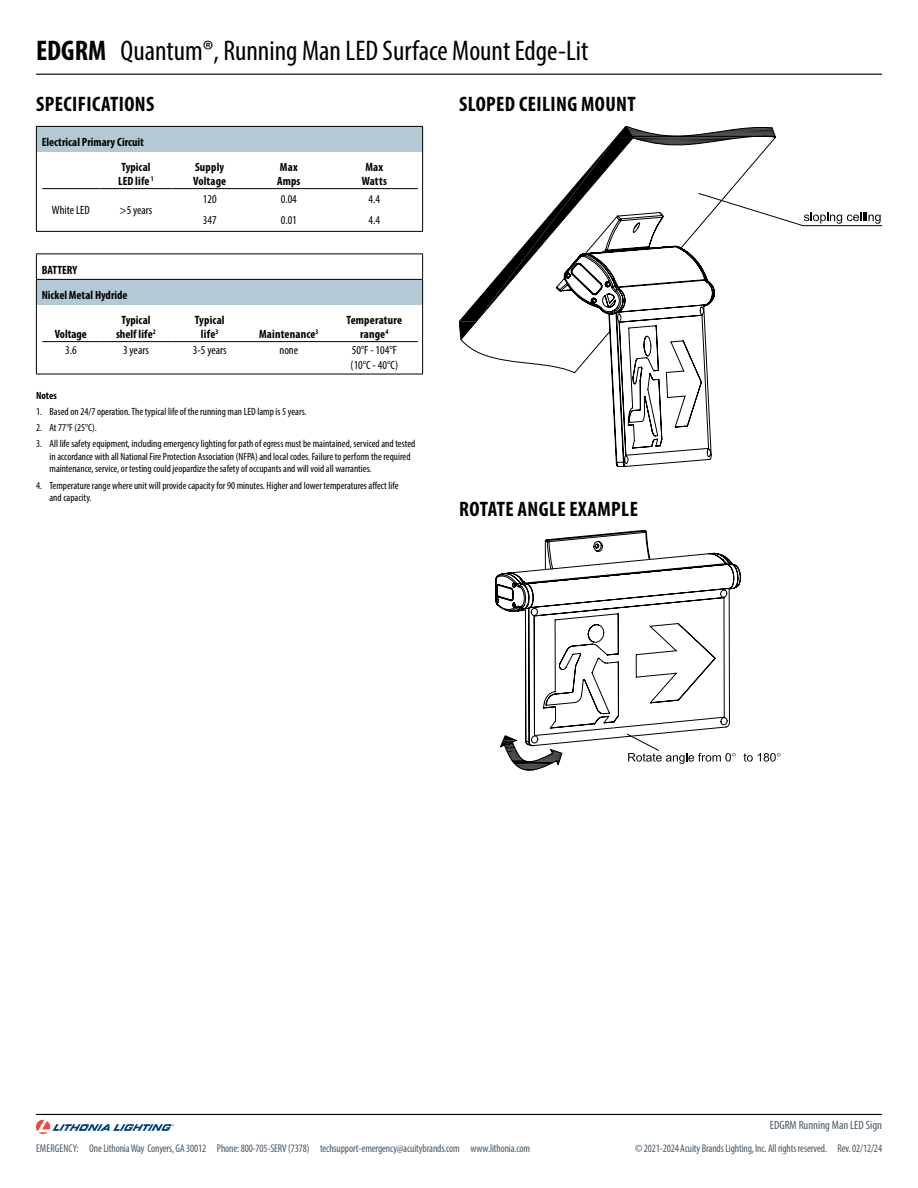
<style>
.page{position:relative;width:918px;height:1188px;background:#fff}
.page>*{position:absolute;margin:0;border:0;box-sizing:border-box;transform-origin:0 0}
.t1{font:condensed 28.5px "Myriad Pro";color:#000}
.t2{font:700 condensed 21px "Myriad Pro";letter-spacing:.02em;color:#000}
.t3{font:700 condensed 12px/14.2px "Myriad Pro";letter-spacing:.01em;color:#000}
.t4{font:condensed 12px/14.4px "Myriad Pro";color:#000}
.t5{font:condensed 12px "Myriad Pro";color:#485865}
.t6{font:condensed 11.25px "Myriad Pro";letter-spacing:-.01em;color:#485865;scale:.95 1}
.t7{font:condensed 10.5px/12.6px "Myriad Pro";color:#000}
.t8{font:700 condensed 10.5px "Myriad Pro";color:#000}
.s1{font-weight:700}
</style>
<div class="page">
<hr style="left:36px;top:1114px;width:846px;height:1px;background:#000">
<svg style="left:36px;top:1120px;width:138px;height:14px"></svg>
<hr style="left:36px;top:74px;width:846px;height:1px;background:#000">
<div style="left:36px;top:279px;width:387px;height:26px;background:#b3c9d3"></div>
<hr style="left:36px;top:305px;width:1px;height:69px;background:#000">
<hr style="left:422px;top:305px;width:1px;height:69px;background:#000">
<hr style="left:36px;top:254px;width:387px;height:1px;background:#000">
<svg style="left:36px;top:254px;width:1px;height:51px"></svg>
<svg style="left:422px;top:254px;width:1px;height:51px"></svg>
<hr style="left:36px;top:279px;width:387px;height:1px;background:#000">
<hr style="left:36px;top:374px;width:387px;height:1px;background:#000">
<hr style="left:42px;top:341px;width:57px;height:1px;background:#000">
<hr style="left:99px;top:341px;width:74px;height:1px;background:#000">
<hr style="left:173px;top:341px;width:74px;height:1px;background:#000">
<hr style="left:247px;top:341px;width:84px;height:1px;background:#000">
<hr style="left:331px;top:341px;width:87px;height:1px;background:#000">
<div style="left:36px;top:126px;width:387px;height:26px;background:#b3c9d3"></div>
<hr style="left:36px;top:152px;width:1px;height:79px;background:#000">
<hr style="left:422px;top:152px;width:1px;height:79px;background:#000">
<svg style="left:36px;top:127px;width:1px;height:25px"></svg>
<svg style="left:422px;top:127px;width:1px;height:25px"></svg>
<hr style="left:36px;top:126px;width:387px;height:1px;background:#000">
<hr style="left:36px;top:231px;width:387px;height:1px;background:#000">
<hr style="left:42px;top:188px;width:57px;height:1px;background:#000">
<hr style="left:99px;top:188px;width:74px;height:1px;background:#000">
<hr style="left:173px;top:188px;width:74px;height:1px;background:#000">
<hr style="left:247px;top:188px;width:84px;height:1px;background:#000">
<hr style="left:331px;top:188px;width:87px;height:1px;background:#000">
<svg style="left:574px;top:216px;width:308px;height:251px"></svg>
<svg style="left:803px;top:212px;width:78px;height:12px"></svg>
<svg style="left:460px;top:340px;width:316px;height:33px"></svg>
<svg style="left:459px;top:126px;width:317px;height:214px"></svg>
<svg style="left:744px;top:753px;width:36px;height:9px"></svg>
<svg style="left:501px;top:530px;width:236px;height:241px"></svg>
<h1 class="t1" style="left:36px;top:34px;width:554px"><span class="s1">EDGRM</span> Quantum®, Running Man LED Surface Mount Edge-Lit</h1>
<h2 class="t2" style="left:36px;top:90px;width:120px">SPECIFICATIONS</h2>
<h2 class="t2" style="left:459px;top:90px;width:178px">SLOPED CEILING MOUNT</h2>
<p class="t3" style="left:121px;top:130px;width:30px;line-height:24.2px;text-indent:-80px">Electrical Primary Circuit<br>Typical</p>
<p class="t3" style="left:118px;top:173px;width:37px">LED life <sup>1</sup></p>
<p class="t4" style="left:52px;top:202px;width:39px">White LED</p>
<p class="t4" style="left:120px;top:202px;width:34px">&gt;5 years</p>
<p class="t3" style="left:193px;top:159px;width:35px">Supply<br>Voltage</p>
<p class="t3" style="left:277px;top:159px;width:25px">Max<br>Amps</p>
<p class="t3" style="left:362px;top:159px;width:27px;text-align:center">Max<br>Watts</p>
<p class="t4" style="left:203px;top:192px;width:15px">120</p>
<p class="t4" style="left:281px;top:192px;width:18px">0.04</p>
<p class="t4" style="left:369px;top:192px;width:13px">4.4</p>
<p class="t4" style="left:203px;top:213px;width:15px">347</p>
<p class="t4" style="left:281px;top:213px;width:18px">0.01</p>
<p class="t4" style="left:369px;top:213px;width:13px">4.4</p>
<p class="t3" style="left:42px;top:257px;width:87px;line-height:25.5px">BATTERY<br>Nickel Metal Hydride</p>
<p class="t3" style="left:55px;top:327px;width:34px">Voltage</p>
<p class="t3" style="left:116px;top:312px;width:41px;text-align:center">Typical shelf life<sup>2</sup></p>
<p class="t3" style="left:195px;top:312px;width:31px;text-align:center">Typical life<sup>3</sup></p>
<p class="t3" style="left:259px;top:327px;width:61px">Maintenance<sup>3</sup></p>
<p class="t3" style="left:346px;top:312px;width:57px;text-align:center">Temperature range<sup>4</sup></p>
<p class="t4" style="left:65px;top:343px;width:13px">3.6</p>
<p class="t4" style="left:123px;top:343px;width:27px">3 years</p>
<p class="t4" style="left:193px;top:343px;width:35px">3-5 years</p>
<p class="t4" style="left:279px;top:343px;width:20px">none</p>
<p class="t4" style="left:351px;top:343px;width:49px">50°F - 104°F (10°C - 40°C)</p>
<p class="t8" style="left:36px;top:389px;width:22px">Notes</p>
<p class="t7" style="left:36px;top:405px;width:272px">1. Based on 24/7 operation. The typical life of the running man LED lamp is 5 years.</p>
<p class="t7" style="left:36px;top:421px;width:62px">2. At 77°F (25°C).</p>
<p class="t7" style="left:50px;top:437px;width:367px;text-indent:-14px">3. All life safety equipment, including emergency lighting for path of egress must be maintained, serviced and tested in accordance with all National Fire Protection Association (NFPA) and local codes. Failure to perform the required maintenance, service, or testing could jeopardize the safety of occupants and will void all warranties.</p>
<p class="t7" style="left:50px;top:479px;width:351px;text-indent:-14px">4. Temperature range where unit will provide capacity for 90 minutes. Higher and lower temperatures affect life and capacity.</p>
<h2 class="t2" style="left:459px;top:496px;width:180px">ROTATE ANGLE EXAMPLE</h2>
<p class="t5" style="left:770px;top:1118px;width:114px">EDGRM Running Man LED Sign</p>
<p class="t6" style="left:36px;top:1141px;width:522px">EMERGENCY: One Lithonia Way Conyers, GA 30012 Phone: 800-705-SERV (7378) techsupport-emergency@acuitybrands.com www.lithonia.com</p>
<p class="t6" style="left:635px;top:1141px;width:262px">© 2021-2024 Acuity Brands Lighting, Inc. All rights reserved. Rev. 02/12/24</p>
</div>
